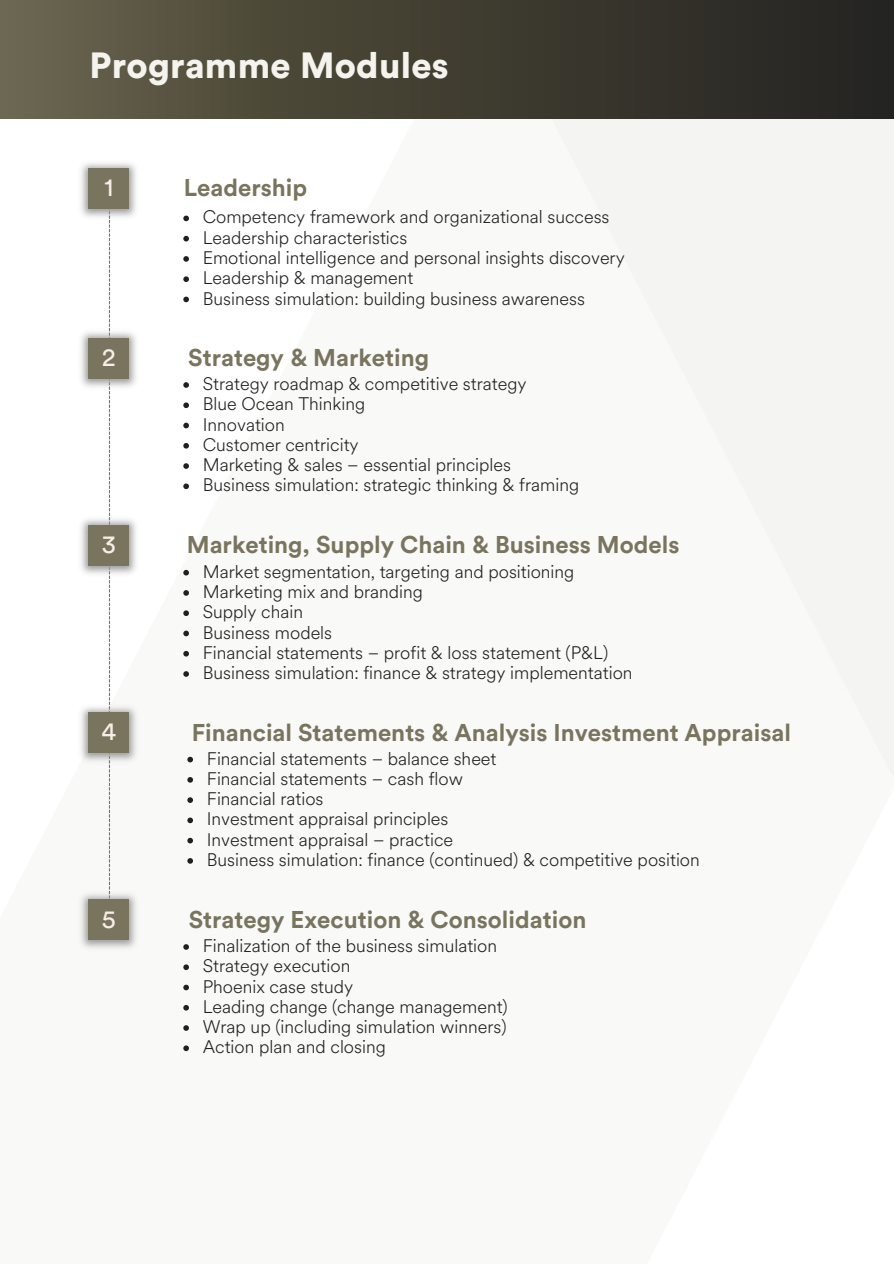
<style>
.page{position:relative;width:894px;height:1264px;background:#fff}
.page>*{position:absolute;margin:0;border:0;box-sizing:border-box;transform-origin:0 0}
.t1{font:900 36px "Circular Std";letter-spacing:.01em;color:#f4f3ee}
.t2{font:25.35px "Circular Std";color:#f8ede8}
.t3{font:700 24px "Circular Std";color:#79745e}
.t4{font:300 18px "Circular Spotify Text";color:#202020}
</style>
<div class="page">
<img style="left:0;top:118px;width:893px;height:934px">
<div style="left:0;top:0;width:893px;height:118px;background:linear-gradient(to right,#66614a,#20201e)"></div>
<svg style="left:183px;top:382px;width:6px;height:6px"></svg>
<svg style="left:183px;top:402px;width:6px;height:6px"></svg>
<svg style="left:183px;top:423px;width:6px;height:5px"></svg>
<svg style="left:183px;top:443px;width:6px;height:5px"></svg>
<svg style="left:183px;top:463px;width:6px;height:6px"></svg>
<svg style="left:183px;top:483px;width:6px;height:6px"></svg>
<svg style="left:183px;top:215px;width:6px;height:6px"></svg>
<svg style="left:183px;top:236px;width:6px;height:5px"></svg>
<svg style="left:183px;top:256px;width:6px;height:6px"></svg>
<svg style="left:183px;top:276px;width:6px;height:6px"></svg>
<svg style="left:183px;top:296px;width:6px;height:6px"></svg>
<svg style="left:183px;top:570px;width:6px;height:5px"></svg>
<svg style="left:183px;top:590px;width:6px;height:5px"></svg>
<svg style="left:183px;top:610px;width:6px;height:6px"></svg>
<svg style="left:183px;top:630px;width:6px;height:6px"></svg>
<svg style="left:183px;top:651px;width:6px;height:5px"></svg>
<svg style="left:183px;top:671px;width:6px;height:5px"></svg>
<svg style="left:187px;top:756px;width:6px;height:6px"></svg>
<svg style="left:187px;top:777px;width:6px;height:5px"></svg>
<svg style="left:187px;top:797px;width:6px;height:6px"></svg>
<svg style="left:187px;top:817px;width:6px;height:6px"></svg>
<svg style="left:187px;top:837px;width:6px;height:6px"></svg>
<svg style="left:187px;top:858px;width:6px;height:5px"></svg>
<svg style="left:183px;top:944px;width:6px;height:5px"></svg>
<svg style="left:183px;top:964px;width:6px;height:6px"></svg>
<svg style="left:183px;top:984px;width:6px;height:6px"></svg>
<svg style="left:183px;top:1004px;width:6px;height:6px"></svg>
<svg style="left:183px;top:1025px;width:6px;height:5px"></svg>
<svg style="left:183px;top:1045px;width:6px;height:6px"></svg>
<svg style="left:109px;top:222px;width:1px;height:667px"></svg>
<img style="left:77px;top:158px;width:63px;height:64px">
<div style="left:89px;top:168px;width:40px;height:41px;background:#79745e"></div>
<img style="left:77px;top:328px;width:63px;height:63px">
<div style="left:89px;top:338px;width:40px;height:41px;background:#79745e"></div>
<img style="left:77px;top:515px;width:63px;height:63px">
<div style="left:89px;top:525px;width:40px;height:40px;background:#79745e"></div>
<img style="left:77px;top:702px;width:63px;height:63px">
<div style="left:89px;top:712px;width:40px;height:41px;background:#79745e"></div>
<img style="left:77px;top:889px;width:63px;height:63px">
<div style="left:89px;top:899px;width:40px;height:41px;background:#79745e"></div>
<p class="t1" style="left:89px;top:49px;width:361px">Programme Modules</p>
<p class="t2" style="left:104px;top:176px;width:10px">1</p>
<p class="t3" style="left:184px;top:177px;width:125px">Leadership</p>
<p class="t4" style="left:203px;top:205px;width:408px">Competency framework and organizational success</p>
<p class="t4" style="left:203px;top:225px;width:206px">Leadership characteristics</p>
<p class="t4" style="left:203px;top:245px;width:423px">Emotional intelligence and personal insights discovery</p>
<h2 class="t4" style="left:203px;top:266px;width:212px">Leadership &amp; management</h2>
<p class="t4" style="left:203px;top:286px;width:384px">Business simulation: building business awareness</p>
<p class="t2" style="left:102px;top:345px;width:15px">2</p>
<p class="t3" style="left:188px;top:346px;width:242px">Strategy &amp; Marketing</p>
<h1 class="t4" style="left:203px;top:371px;width:325px">Strategy roadmap &amp; competitive strategy</h1>
<p class="t4" style="left:203px;top:392px;width:164px">Blue Ocean Thinking</p>
<p class="t4" style="left:203px;top:412px;width:84px">Innovation</p>
<p class="t4" style="left:203px;top:432px;width:157px">Customer centricity</p>
<p class="t4" style="left:203px;top:452px;width:310px">Marketing &amp; sales – essential principles</p>
<p class="t4" style="left:203px;top:473px;width:378px">Business simulation: strategic thinking &amp; framing</p>
<p class="t2" style="left:102px;top:532px;width:16px">3</p>
<p class="t3" style="left:187px;top:533px;width:494px">Marketing, Supply Chain &amp; Business Models</p>
<p class="t4" style="left:203px;top:559px;width:373px">Market segmentation, targeting and positioning</p>
<p class="t4" style="left:203px;top:579px;width:222px">Marketing mix and branding</p>
<p class="t4" style="left:203px;top:599px;width:102px">Supply chain</p>
<p class="t4" style="left:203px;top:620px;width:131px">Business models</p>
<h2 class="t4" style="left:203px;top:640px;width:407px">Financial statements – profit &amp; loss statement (P&amp;L)</h2>
<p class="t4" style="left:203px;top:660px;width:431px">Business simulation: finance &amp; strategy implementation</p>
<p class="t2" style="left:101px;top:720px;width:16px">4</p>
<p class="t3" style="left:192px;top:721px;width:600px">Financial Statements &amp; Analysis Investment Appraisal</p>
<p class="t4" style="left:207px;top:746px;width:291px">Financial statements – balance sheet</p>
<p class="t4" style="left:207px;top:766px;width:258px">Financial statements – cash flow</p>
<p class="t4" style="left:207px;top:786px;width:118px">Financial ratios</p>
<p class="t4" style="left:207px;top:806px;width:243px">Investment appraisal principles</p>
<h2 class="t4" style="left:207px;top:827px;width:248px">Investment appraisal – practice</h2>
<p class="t4" style="left:207px;top:847px;width:494px">Business simulation: finance (continued) &amp; competitive position</p>
<h2 class="t2" style="left:102px;top:907px;width:15px">5</h2>
<p class="t3" style="left:189px;top:909px;width:399px">Strategy Execution &amp; Consolidation</p>
<p class="t4" style="left:203px;top:933px;width:296px">Finalization of the business simulation</p>
<p class="t4" style="left:203px;top:953px;width:149px">Strategy execution</p>
<p class="t4" style="left:203px;top:973px;width:152px">Phoenix case study</p>
<p class="t4" style="left:203px;top:994px;width:306px">Leading change (change management)</p>
<h2 class="t4" style="left:203px;top:1014px;width:305px">Wrap up (including simulation winners)</h2>
<p class="t4" style="left:203px;top:1034px;width:184px">Action plan and closing</p>
</div>
